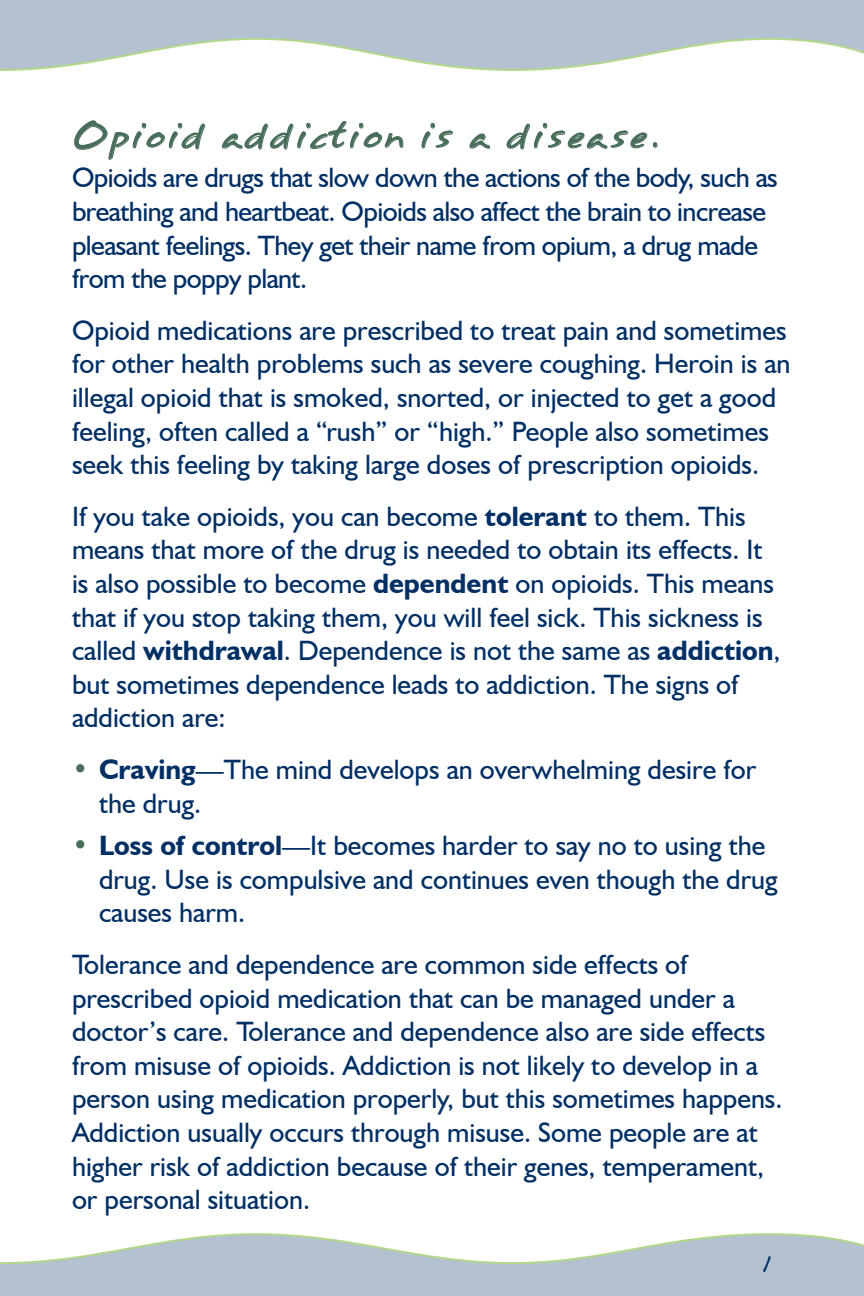
<style>
.page{position:relative;width:864px;height:1296px;background:#fff}
.page>*{position:absolute;margin:0;border:0;box-sizing:border-box;transform-origin:0 0}
.t1{font:32px "Annifont";letter-spacing:.01em;color:#486e59}
.t2{font:28px/33.6px "Humanist 521 BT";color:#002f65}
.t3{font:28px/33.6px "Humanist 521 BT";letter-spacing:-.02em;color:#002f65}
.t4{font:20px "Annifont";color:#002f65}
.s1{font-weight:700}
.s2{font-weight:700;color:#486e59}
</style>
<div class="page">
<svg style="left:0;top:1233px;width:864px;height:63px"></svg>
<svg style="left:0;top:0;width:864px;height:71px"></svg>
<svg style="left:74px;top:120px;width:131px;height:40px"></svg>
<svg style="left:222px;top:121px;width:182px;height:29px"></svg>
<svg style="left:421px;top:123px;width:32px;height:26px"></svg>
<svg style="left:469px;top:134px;width:22px;height:15px"></svg>
<svg style="left:506px;top:123px;width:152px;height:27px"></svg>
<h2 class="t1" style="left:72px;top:108px;width:587px">Opioid addiction is a disease.</h2>
<p class="t3" style="left:72px;top:160px;width:707px">Opioids are drugs that slow down the actions of the body, such as breathing and heartbeat. Opioids also affect the brain to increase pleasant feelings. They get their name from opium, a drug made from the poppy plant.</p>
<p class="t2" style="left:72px;top:313px;width:720px">Opioid medications are prescribed to treat pain and sometimes for other health problems such as severe coughing. Heroin is an illegal opioid that is smoked, snorted, or injected to get a good feeling, often called a “rush” or “high.” People also sometimes seek this feeling by taking large doses of prescription opioids.</p>
<p class="t2" style="left:72px;top:499px;width:710px">If you take opioids, you can become <span class="s1">tolerant</span> to them. This means that more of the drug is needed to obtain its effects. It is also possible to become <span class="s1">dependent</span> on opioids. This means that if you stop taking them, you will feel sick. This sickness is called <span class="s1">withdrawal</span>. Dependence is not the same as <span class="s1">addiction</span>, but sometimes dependence leads to addiction. The signs of addiction are:</p>
<p class="t2" style="left:99px;top:752px;width:659px;text-indent:-27px"><span class="s2">•</span> <span class="s1">Craving</span>—The mind develops an overwhelming desire for the drug.</p>
<p class="t2" style="left:99px;top:828px;width:680px;text-indent:-27px"><span class="s2">•</span> <span class="s1">Loss of control</span>—It becomes harder to say no to using the drug. Use is compulsive and continues even though the drug causes harm.</p>
<p class="t2" style="left:72px;top:947px;width:712px">Tolerance and dependence are common side effects of prescribed opioid medication that can be managed under a doctor’s care. Tolerance and dependence also are side effects from misuse of opioids. Addiction is not likely to develop in a person using medication properly, but this sometimes happens.<br>Addiction usually occurs through misuse. Some people are at higher risk of addiction because of their genes, temperament, or personal situation.</p>
<p class="t4" style="left:759px;top:1249px;width:15px">1</p>
</div>
